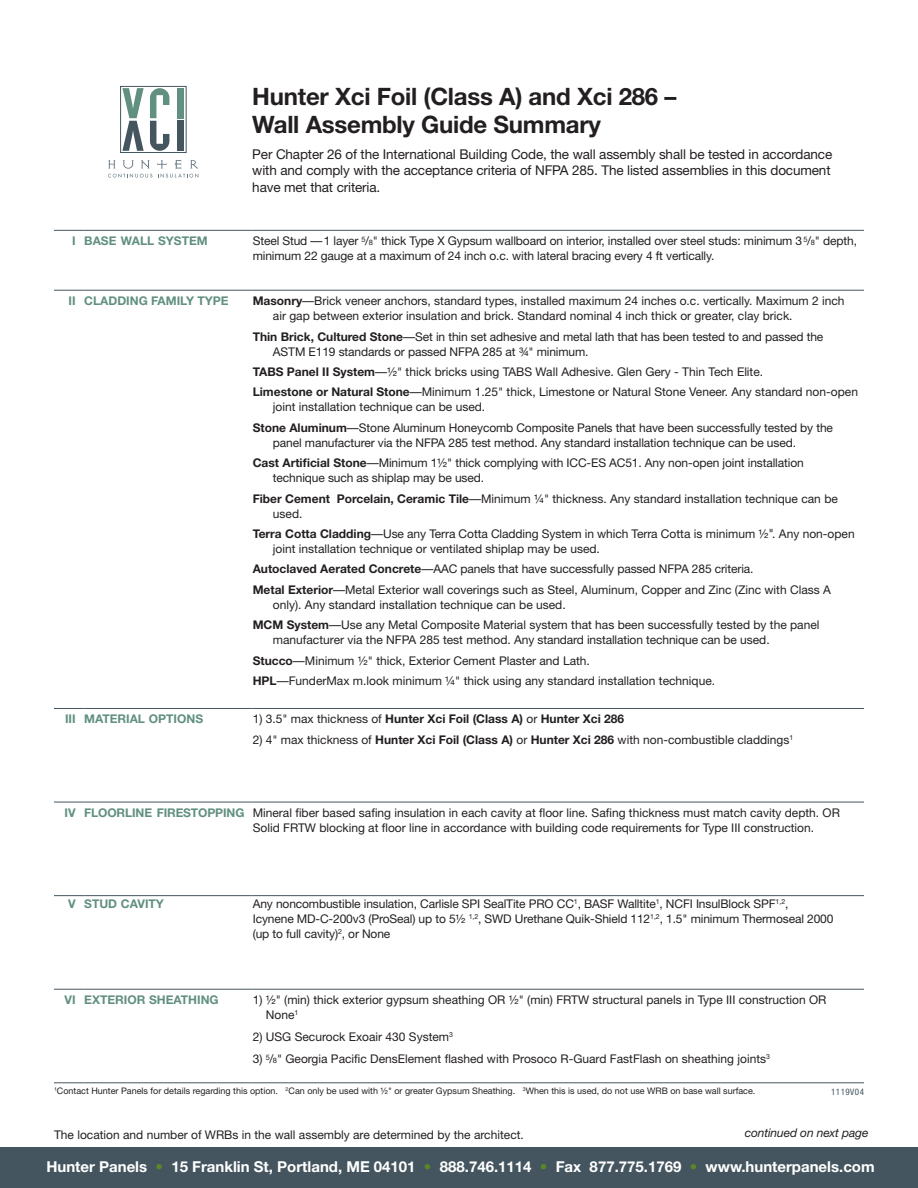
<style>
.page{position:relative;width:918px;height:1188px;background:#fff}
.page>*{position:absolute;margin:0;border:0;box-sizing:border-box;transform-origin:0 0}
.t1{font:700 24px/28.5px "Helvetica Neue";letter-spacing:-.01em;color:#231f20}
.t2{font:700 15px "Helvetica Neue";color:#fff}
.t3{font:13.5px/16.5px "Helvetica Neue";letter-spacing:-.01em;color:#231f20}
.t4{font:12px/20.4px "Helvetica Neue";color:#231f20}
.t5{font:700 12px "Helvetica Neue";color:#619080}
.t6{font:700 12px "Helvetica Neue";color:#231f20}
.t7{font:italic 12px "Helvetica Neue";letter-spacing:-.01em;color:#231f20}
.t8{font:9px "Helvetica Neue";color:#231f20}
.t9{font:condensed 9px "Helvetica Neue";letter-spacing:.05em;color:#45555f}
.s1{font-size:7.5px}
.s2{font-weight:700}
.s3{font-size:12.75px}
.s4{font-weight:400}
.s5{font-weight:700;color:#619080}
.s6{color:#5c8727}
</style>
<div class="page">
<hr style="left:54px;top:230px;width:30px;height:1px;background:#45555f">
<hr style="left:84px;top:230px;width:169px;height:1px;background:#45555f">
<hr style="left:253px;top:230px;width:611px;height:1px;background:#45555f">
<hr style="left:54px;top:290px;width:30px;height:1px;background:#45555f">
<hr style="left:84px;top:290px;width:169px;height:1px;background:#45555f">
<hr style="left:253px;top:290px;width:611px;height:1px;background:#45555f">
<hr style="left:54px;top:708px;width:30px;height:1px;background:#45555f">
<hr style="left:84px;top:708px;width:169px;height:1px;background:#45555f">
<hr style="left:54px;top:802px;width:30px;height:1px;background:#45555f">
<hr style="left:84px;top:802px;width:169px;height:1px;background:#45555f">
<hr style="left:253px;top:802px;width:611px;height:1px;background:#45555f">
<hr style="left:54px;top:895px;width:30px;height:1px;background:#45555f">
<hr style="left:84px;top:895px;width:169px;height:1px;background:#45555f">
<hr style="left:253px;top:895px;width:611px;height:1px;background:#45555f">
<hr style="left:54px;top:989px;width:30px;height:1px;background:#45555f">
<hr style="left:84px;top:989px;width:169px;height:1px;background:#45555f">
<hr style="left:253px;top:989px;width:611px;height:1px;background:#45555f">
<hr style="left:54px;top:1082px;width:30px;height:1px;background:#45555f">
<hr style="left:84px;top:1082px;width:169px;height:1px;background:#45555f">
<hr style="left:253px;top:1082px;width:611px;height:1px;background:#45555f">
<hr style="left:253px;top:708px;width:611px;height:1px;background:#45555f">
<div style="left:120px;top:86px;width:66px;height:67px;border:1px solid #45555f"></div>
<svg style="left:108px;top:159px;width:91px;height:19px"></svg>
<svg style="left:122px;top:88px;width:22px;height:63px"></svg>
<svg style="left:150px;top:88px;width:19px;height:63px"></svg>
<div style="left:178px;top:88px;width:6px;height:30px;background:#619080"></div>
<div style="left:178px;top:121px;width:6px;height:30px;background:#45555f"></div>
<div style="left:0;top:1148px;width:918px;height:40px;background:#45555f"></div>
<h1 class="t1" style="left:252px;top:81px;width:426px">Hunter Xci Foil (Class A) and Xci 286 –<br>Wall Assembly Guide Summary</h1>
<p class="t3" style="left:252px;top:145px;width:582px">Per Chapter 26 of the International Building Code, the wall assembly shall be tested in accordance with and comply with the acceptance criteria of NFPA 285. The listed assemblies in this document have met that criteria.</p>
<p class="t5" style="left:72px;top:233px;width:137px">I BASE WALL SYSTEM</p>
<p class="t4" style="left:253px;top:233px;width:606px;line-height:15px">Steel Stud — 1 layer <sup>5</sup>/<span class="s1">8</span>" thick Type X Gypsum wallboard on interior, installed over steel studs: minimum 3 <sup>5</sup>/<span class="s1">8</span>" depth, minimum 22 gauge at a maximum of 24 inch o.c. with lateral bracing every 4 ft vertically.</p>
<p class="t5" style="left:69px;top:293px;width:161px">II CLADDING FAMILY TYPE</p>
<p class="t4" style="left:273px;top:293px;width:573px;line-height:15px;text-indent:-20px"><span class="s2">Masonry</span>—Brick veneer anchors, standard types, installed maximum 24 inches o.c. vertically. Maximum 2 inch air gap between exterior insulation and brick. Standard nominal 4 inch thick or greater, clay brick.</p>
<p class="t4" style="left:273px;top:329px;width:552px;line-height:15px;text-indent:-20px"><span class="s2">Thin Brick, Cultured Stone</span>—Set in thin set adhesive and metal lath that has been tested to and passed the<br>ASTM E119 standards or passed NFPA 285 at ¾" minimum.</p>
<p class="t4" style="left:253px;top:361px;width:607px"><span class="s2">TABS Panel II System</span>—½" thick bricks using TABS Wall Adhesive. Glen Gery - Thin Tech Elite.<br><span class="s2">Limestone or Natural Stone</span>—Minimum 1.25" thick, Limestone or Natural Stone Veneer. Any standard non-open</p>
<p class="t4" style="left:253px;top:397px;width:582px;text-indent:20px">joint installation technique can be used.<br><span class="s2">Stone Aluminum</span>—Stone Aluminum Honeycomb Composite Panels that have been successfully tested by the</p>
<p class="t4" style="left:253px;top:432px;width:553px;text-indent:20px">panel manufacturer via the NFPA 285 test method. Any standard installation technique can be used.<br><span class="s2">Cast Artificial Stone</span>—Minimum 1½" thick complying with ICC-ES AC51. Any non-open joint installation</p>
<p class="t4" style="left:253px;top:467px;width:587px;text-indent:20px">technique such as shiplap may be used.<br><span class="s2">Fiber Cement Porcelain, Ceramic Tile</span>—Minimum ¼" thickness. Any standard installation technique can be</p>
<p class="t4" style="left:253px;top:503px;width:603px;text-indent:20px">used.<br><span class="s2">Terra Cotta Cladding</span>—Use any Terra Cotta Cladding System in which Terra Cotta is minimum ½<span class="s3">"</span>. Any non-open</p>
<p class="t4" style="left:253px;top:538px;width:580px;text-indent:20px">joint installation technique or ventilated shiplap may be used.<br><span class="s2">Autoclaved Aerated Concrete</span>—AAC panels that have successfully passed NFPA 285 criteria.<br><span class="s2">Metal Exterior</span>—Metal Exterior wall coverings such as Steel, Aluminum, Copper and Zinc (Zinc with Class A</p>
<p class="t4" style="left:253px;top:594px;width:568px;text-indent:20px">only). Any standard installation technique can be used.<br><span class="s2">MCM System</span>—Use any Metal Composite Material system that has been successfully tested by the panel</p>
<p class="t4" style="left:253px;top:629px;width:519px;text-indent:20px">manufacturer via the NFPA 285 test method. Any standard installation technique can be used.<br><span class="s2">Stucco</span>—Minimum ½" thick, Exterior Cement Plaster and Lath.<br><span class="s2">HPL</span>—FunderMax m.look minimum ¼" thick using any standard installation technique.</p>
<p class="t5" style="left:65px;top:712px;width:140px">III MATERIAL OPTIONS</p>
<p class="t6" style="left:253px;top:712px;width:373px"><span class="s4">1) 3.5" max thickness of</span> Hunter Xci Foil (Class A) <span class="s4">or</span> Hunter Xci 286</p>
<p class="t4" style="left:253px;top:729px;width:542px">2) 4" max thickness of <span class="s2">Hunter Xci Foil (Class A)</span> or <span class="s2">Hunter Xci 286</span> with non-combustible claddings<sup>1</sup></p>
<p class="t4" style="left:253px;top:805px;width:589px;line-height:15px;text-indent:-188px"><span class="s5">IV FLOORLINE FIRESTOPPING</span> Mineral fiber based safing insulation in each cavity at floor line. Safing thickness must match cavity depth. OR<br>Solid FRTW blocking at floor line in accordance with building code requirements for Type III construction.</p>
<p class="t5" style="left:68px;top:897px;width:97px">V STUD CAVITY</p>
<p class="t4" style="left:253px;top:896px;width:582px;line-height:15px">Any noncombustible insulation, Carlisle SPI SealTite PRO CC<sup>1</sup>, BASF Walltite<sup>1</sup>, NCFI InsulBlock SPF<sup>1,2</sup>,<br>Icynene MD-C-200v3 (ProSeal) up to 5½ <sup>1,2</sup>, SWD Urethane Quik-Shield 112<sup>1,2</sup>, 1.5" minimum Thermoseal 2000 (up to full cavity)<sup>2</sup>, or None</p>
<p class="t5" style="left:65px;top:992px;width:156px">VI EXTERIOR SHEATHING</p>
<p class="t4" style="left:266px;top:992px;width:562px;line-height:15px;text-indent:-13px">1) ½" (min) thick exterior gypsum sheathing OR ½" (min) FRTW structural panels in Type III construction OR<br>None<sup>1</sup></p>
<p class="t4" style="left:253px;top:1026px;width:202px">2) USG Securock Exoair 430 System<sup>3</sup></p>
<p class="t4" style="left:253px;top:1048px;width:519px">3) <sup>5</sup>/<span class="s1">8</span>" Georgia Pacific DensElement flashed with Prosoco R-Guard FastFlash on sheathing joints<sup>3</sup></p>
<p class="t8" style="left:54px;top:1086px;width:703px"><sup>1</sup>Contact Hunter Panels for details regarding this option. <sup>2</sup>Can only be used with ½" or greater Gypsum Sheathing. <sup>3</sup>When this is used, do not use WRB on base wall surface.</p>
<p class="t9" style="left:831px;top:1087px;width:34px">1119V04</p>
<p class="t4" style="left:54px;top:1124px;width:471px">The location and number of WRBs in the wall assembly are determined by the architect.</p>
<p class="t7" style="left:745px;top:1126px;width:125px">continued on next page</p>
<p class="t2" style="left:46px;top:1157px;width:830px">Hunter Panels <span class="s6">•</span> 15 Franklin St, Portland, ME 04101 <span class="s6">•</span> 888.746.1114 <span class="s6">•</span> Fax 877.775.1769 <span class="s6">•</span> www.hunterpanels.com</p>
</div>
